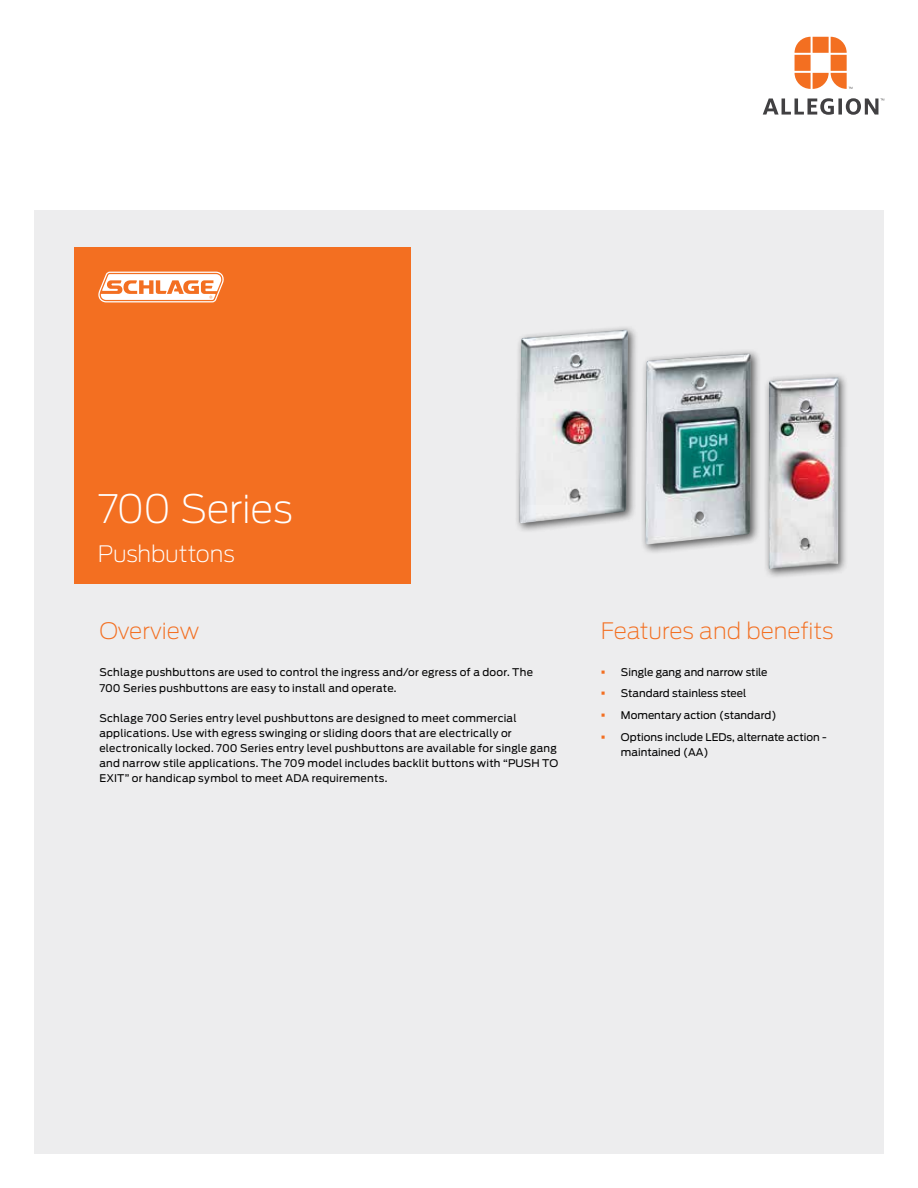
<style>
.page{position:relative;width:918px;height:1188px;background:#fff}
.page>*{position:absolute;margin:0;border:0;box-sizing:border-box;transform-origin:0 0}
.t1{font:200 39px "Antenna";letter-spacing:-.015em;color:#fff}
.t2{font:200 22.5px "Antenna";color:#f36f21}
.t3{font:200 22.5px "Antenna";letter-spacing:-.005em;color:#fff}
.t4{font:10.5px/15px "Antenna";letter-spacing:.02em;color:#000}
.t5{font:10.5px/15px "Antenna";color:#000}
.t6{font:10.5px "Antenna";letter-spacing:-.005em;color:#000}
.s1{color:#f36f21}
</style>
<div class="page">
<svg style="left:795px;top:37px;width:57px;height:52px"></svg>
<svg style="left:763px;top:98px;width:121px;height:17px"></svg>
<div style="left:34px;top:210px;width:850px;height:944px;background:#ededee"></div>
<div style="left:74px;top:247px;width:337px;height:336px;background:#f36f21"></div>
<svg style="left:98px;top:272px;width:126px;height:30px"></svg>
<div style="left:514px;top:325px;width:125px;height:209px;background:#000;opacity:.65"></div>
<img style="left:519px;top:330px;width:109px;height:193px">
<div style="left:640px;top:348px;width:122px;height:207px;background:#000;opacity:.65"></div>
<img style="left:645px;top:354px;width:106px;height:190px">
<div style="left:764px;top:372px;width:86px;height:207px;background:#000;opacity:.65"></div>
<img style="left:769px;top:377px;width:70px;height:192px">
<h1 class="t1" style="left:98px;top:486px;width:196px">700 Series</h1>
<h2 class="t3" style="left:98px;top:541px;width:138px">Pushbuttons</h2>
<h2 class="t2" style="left:99px;top:618px;width:101px">Overview</h2>
<p class="t4" style="left:99px;top:665px;width:435px">Schlage pushbuttons are used to control the ingress and/or egress of a door. The<br>700 Series pushbuttons are easy to install and operate.</p>
<p class="t4" style="left:99px;top:710px;width:461px">Schlage 700 Series entry level pushbuttons are designed to meet commercial applications. Use with egress swinging or sliding doors that are electrically or electronically locked. 700 Series entry level pushbuttons are available for single gang and narrow stile applications. The 709 model includes backlit buttons with “PUSH TO EXIT” or handicap symbol to meet ADA requirements.</p>
<h2 class="t2" style="left:601px;top:618px;width:234px">Features and benefits</h2>
<p class="t5" style="left:601px;top:664px;width:168px"><span class="s1">▪</span> Single gang and narrow stile</p>
<p class="t6" style="left:601px;top:688px;width:147px"><span class="s1">▪</span> Standard stainless steel</p>
<p class="t5" style="left:601px;top:708px;width:177px"><span class="s1">▪</span> Momentary action (standard)</p>
<p class="t5" style="left:621px;top:730px;width:207px;text-indent:-20px"><span class="s1">▪</span> Options include LEDs, alternate action - maintained (AA)</p>
</div>
